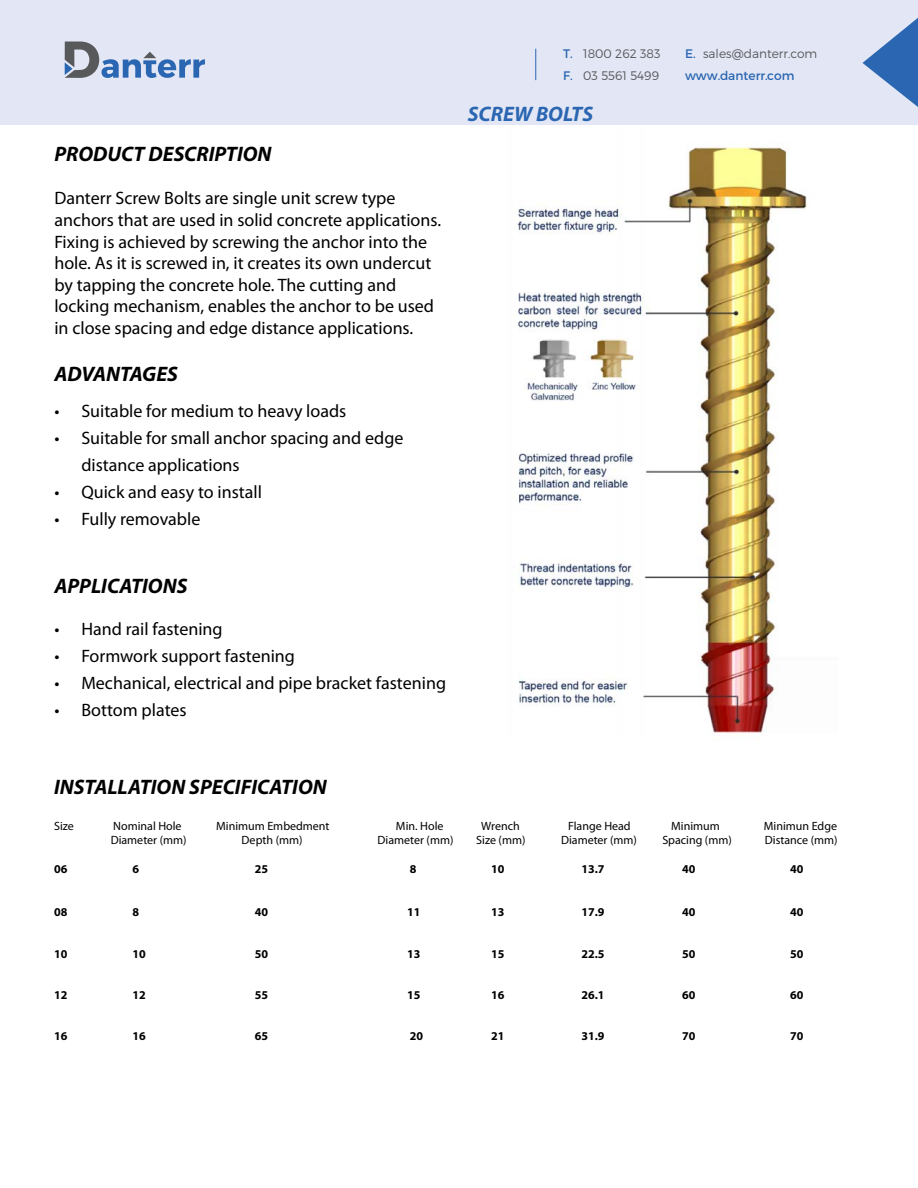
<style>
.page{position:relative;width:918px;height:1188px;background:#fff}
.page>*{position:absolute;margin:0;border:0;box-sizing:border-box;transform-origin:0 0}
.t1{font:italic 700 21px "Myriad Pro";color:#000}
.t2{font:italic 700 21px "Myriad Pro";color:#2a66b1}
.t3{font:18px/21.6px "Myriad Pro";color:#000}
.t4{font:12.3px/21.1px "Montserrat";color:#2a66b1}
.t5{font:300 12.3px/21.1px "Montserrat";color:#58595b}
.t6{font:12px "Myriad Pro";color:#000}
.t7{font:700 12px "Myriad Pro";color:#000}
.s1{font-weight:400;color:#2a66b1}
.s2{font-weight:300;color:#58595b}
</style>
<div class="page">
<img style="left:502px;top:124px;width:336px;height:609px">
<div style="left:0;top:0;width:918px;height:124px;background:#e3e7f5"></div>
<svg style="left:65px;top:42px;width:140px;height:36px"></svg>
<hr style="left:535px;top:49px;width:1px;height:31px;background:#2a66b1">
<svg style="left:863px;top:18px;width:55px;height:89px"></svg>
<p class="t5" style="left:563px;top:43px;width:99px"><span class="s1">T.</span> 1800 262 383<br><span class="s1">F.</span> 03 5561 5499</p>
<p class="t4" style="left:685px;top:43px;width:134px">E. <span class="s2">sales@danterr.com </span>www.danterr.com</p>
<p class="t1" style="left:54px;top:140px;width:219px">PRODUCT DESCRIPTION</p>
<p class="t3" style="left:54px;top:187px;width:388px">Danterr Screw Bolts are single unit screw type anchors that are used in solid concrete applications.<br>Fixing is achieved by screwing the anchor into the hole. As it is screwed in, it creates its own undercut by tapping the concrete hole. The cutting and locking mechanism, enables the anchor to be used in close spacing and edge distance applications.</p>
<p class="t1" style="left:54px;top:360px;width:125px">ADVANTAGES</p>
<p class="t3" style="left:54px;top:400px;width:294px">• Suitable for medium to heavy loads</p>
<p class="t3" style="left:81px;top:424px;width:324px;line-height:27px;text-indent:-27px">• Suitable for small anchor spacing and edge distance applications</p>
<p class="t3" style="left:54px;top:481px;width:209px">• Quick and easy to install</p>
<p class="t3" style="left:54px;top:508px;width:148px">• Fully removable</p>
<p class="t1" style="left:54px;top:572px;width:135px">APPLICATIONS</p>
<p class="t3" style="left:54px;top:618px;width:170px">• Hand rail fastening</p>
<p class="t3" style="left:54px;top:645px;width:242px">• Formwork support fastening</p>
<p class="t3" style="left:54px;top:672px;width:393px">• Mechanical, electrical and pipe bracket fastening</p>
<p class="t3" style="left:54px;top:699px;width:134px">• Bottom plates</p>
<p class="t2" style="left:468px;top:100px;width:127px">SCREW BOLTS</p>
<p class="t1" style="left:54px;top:773px;width:274px">INSTALLATION SPECIFICATION</p>
<p class="t6" style="left:54px;top:818px;width:21px">Size</p>
<p class="t6" style="left:113px;top:818px;width:70px">Nominal Hole</p>
<p class="t6" style="left:216px;top:818px;width:115px">Minimum Embedment</p>
<p class="t6" style="left:396px;top:818px;width:49px">Min. Hole</p>
<p class="t6" style="left:481px;top:818px;width:40px">Wrench</p>
<p class="t6" style="left:568px;top:818px;width:64px">Flange Head</p>
<p class="t6" style="left:671px;top:818px;width:50px">Minimum</p>
<p class="t6" style="left:764px;top:818px;width:75px">Minimun Edge</p>
<p class="t6" style="left:111px;top:833px;width:77px">Diameter (mm)</p>
<p class="t6" style="left:242px;top:833px;width:62px">Depth (mm)</p>
<p class="t6" style="left:378px;top:833px;width:77px">Diameter (mm)</p>
<p class="t6" style="left:476px;top:833px;width:51px">Size (mm)</p>
<p class="t6" style="left:561px;top:833px;width:77px">Diameter (mm)</p>
<p class="t6" style="left:662px;top:833px;width:71px">Spacing (mm)</p>
<p class="t6" style="left:765px;top:833px;width:74px">Distance (mm)</p>
<p class="t7" style="left:54px;top:861px;width:15px">06</p>
<p class="t7" style="left:132px;top:861px;width:8px">6</p>
<p class="t7" style="left:255px;top:861px;width:15px">25</p>
<p class="t7" style="left:410px;top:861px;width:8px">8</p>
<p class="t7" style="left:491px;top:861px;width:15px">10</p>
<p class="t7" style="left:581px;top:861px;width:25px">13.7</p>
<p class="t7" style="left:682px;top:861px;width:15px">40</p>
<p class="t7" style="left:790px;top:861px;width:15px">40</p>
<p class="t7" style="left:54px;top:904px;width:15px">08</p>
<p class="t7" style="left:132px;top:904px;width:8px">8</p>
<p class="t7" style="left:255px;top:904px;width:15px">40</p>
<p class="t7" style="left:407px;top:904px;width:15px">11</p>
<p class="t7" style="left:491px;top:904px;width:15px">13</p>
<p class="t7" style="left:581px;top:904px;width:25px">17.9</p>
<p class="t7" style="left:682px;top:904px;width:15px">40</p>
<p class="t7" style="left:790px;top:904px;width:15px">40</p>
<p class="t7" style="left:54px;top:946px;width:15px">10</p>
<p class="t7" style="left:132px;top:946px;width:15px">10</p>
<p class="t7" style="left:255px;top:946px;width:15px">50</p>
<p class="t7" style="left:407px;top:946px;width:15px">13</p>
<p class="t7" style="left:491px;top:946px;width:15px">15</p>
<p class="t7" style="left:581px;top:946px;width:25px">22.5</p>
<p class="t7" style="left:682px;top:946px;width:15px">50</p>
<p class="t7" style="left:790px;top:946px;width:15px">50</p>
<p class="t7" style="left:54px;top:987px;width:15px">12</p>
<p class="t7" style="left:132px;top:987px;width:15px">12</p>
<p class="t7" style="left:255px;top:987px;width:15px">55</p>
<p class="t7" style="left:407px;top:987px;width:15px">15</p>
<p class="t7" style="left:491px;top:987px;width:15px">16</p>
<p class="t7" style="left:581px;top:987px;width:25px">26.1</p>
<p class="t7" style="left:682px;top:987px;width:15px">60</p>
<p class="t7" style="left:790px;top:987px;width:15px">60</p>
<p class="t7" style="left:54px;top:1029px;width:15px">16</p>
<p class="t7" style="left:132px;top:1029px;width:15px">16</p>
<p class="t7" style="left:255px;top:1029px;width:15px">65</p>
<p class="t7" style="left:410px;top:1029px;width:15px">20</p>
<p class="t7" style="left:491px;top:1029px;width:15px">21</p>
<p class="t7" style="left:581px;top:1029px;width:25px">31.9</p>
<p class="t7" style="left:682px;top:1029px;width:15px">70</p>
<p class="t7" style="left:790px;top:1029px;width:15px">70</p>
</div>
